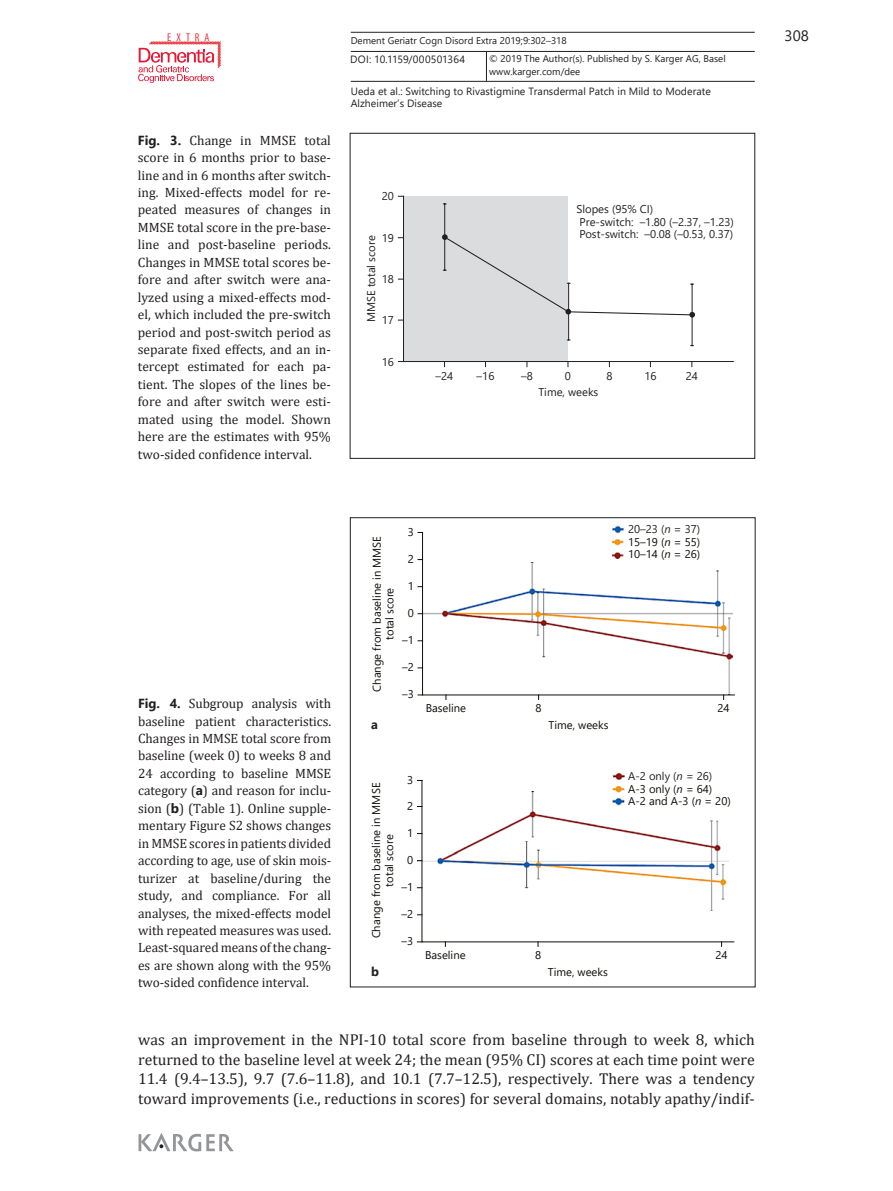
<style>
.page{position:relative;width:893px;height:1191px;background:#fff}
.page>*{position:absolute;margin:0;border:0;box-sizing:border-box;transform-origin:0 0}
.t1{font:15.75px/19.5px "Cambria";color:#231f20;text-align:justify}
.t2{font:15px "Segoe UI";color:#231f20}
.t3{font:13.5px/17.4px "Cambria";letter-spacing:-.005em;color:#231f20;text-align:justify}
.t4{font:700 12.75px "Segoe UI";color:#231f20}
.t5{font:condensed 11.4px "Myriad Pro";letter-spacing:.445em;color:#e93840}
.t6{font:11.25px/12.8px "Segoe UI";color:#0e0e09;text-align:center}
.t7{font:11.25px/12.8px "Segoe UI";color:#231f20}
.t8{font:10.5px/12px "Segoe UI";letter-spacing:.005em;color:#231f20}
.t9{font:9.75px "Segoe UI";color:#231f20}
.s1{font-family:"Segoe UI";font-weight:700;font-size:13.2px}
.s2{font-family:"Segoe UI";font-weight:700}
.s3{color:#231f20}
.s4{font-style:italic;color:#231f20}
.s5{font-style:italic}
</style>
<div class="page">
<svg style="left:138px;top:41px;width:83px;height:42px"></svg>
<hr style="left:351px;top:51px;width:404px;height:1px;background:#231f20">
<hr style="left:351px;top:81px;width:404px;height:1px;background:#231f20">
<hr style="left:351px;top:32px;width:404px;height:1px;background:#231f20">
<svg style="left:139px;top:1133px;width:95px;height:18px"></svg>
<hr style="left:486px;top:51px;width:1px;height:30px;background:#231f20">
<div style="left:403px;top:196px;width:165px;height:165px;background:#dbdcde"></div>
<hr style="left:403px;top:196px;width:1px;height:165px;background:#231f20">
<hr style="left:403px;top:361px;width:330px;height:1px;background:#231f20">
<hr style="left:444px;top:204px;width:1px;height:33px;background:#231f20">
<svg style="left:442px;top:234px;width:253px;height:112px"></svg>
<div style="left:350px;top:133px;width:405px;height:326px;border:1px solid #231f20"></div>
<img style="left:612px;top:526px;width:12px;height:6px">
<svg style="left:612px;top:773px;width:12px;height:7px"></svg>
<svg style="left:422px;top:532px;width:313px;height:163px"></svg>
<svg style="left:421px;top:780px;width:313px;height:162px"></svg>
<p class="t5" style="left:167px;top:31px;width:44px">EXTRA</p>
<p class="t9" style="left:351px;top:31px;width:217px">Dement Geriatr Cogn Disord Extra 2019;9:302–318</p>
<p class="t8" style="left:350px;top:52px;width:116px">DOI: 10.1159/000501364</p>
<p class="t9" style="left:489px;top:50px;width:238px">© 2019 The Author(s). Published by S. Karger AG, Basel</p>
<p class="t9" style="left:489px;top:62px;width:93px">www.karger.com/dee</p>
<p class="t3" style="left:138px;top:131px;width:195px"><span class="s1">Fig. 3.</span> Change in MMSE total score in 6 months prior to base&shy;line and in 6 months after switch&shy;ing. Mixed-effects model for re&shy;peated measures of changes in MMSE total score in the pre-base&shy;line and post-baseline periods.<br>Changes in MMSE total scores be&shy;fore and after switch were ana&shy;lyzed using a mixed-effects mod&shy;el, which included the pre-switch period and post-switch period as separate fixed effects, and an in&shy;tercept estimated for each pa&shy;tient. The slopes of the lines be&shy;fore and after switch were esti&shy;mated using the model. Shown here are the estimates with 95% two-sided confidence interval.</p>
<p class="t8" style="left:351px;top:84px;width:362px">Ueda et al.: Switching to Rivastigmine Transdermal Patch in Mild to Moderate<br>Alzheimer’s Disease</p>
<p class="t7" style="left:382px;top:189px;width:14px">20</p>
<p class="t7" style="left:382px;top:230px;width:14px">19</p>
<p class="t7" style="left:364px;top:322px;width:89px;rotate:-90deg">MMSE total score</p>
<p class="t7" style="left:382px;top:272px;width:14px">18</p>
<p class="t7" style="left:382px;top:313px;width:14px">17</p>
<p class="t7" style="left:382px;top:354px;width:14px">16</p>
<p class="t7" style="left:576px;top:201px;width:159px">Slopes (95% CI)<br>Pre-switch: –1.80 (–2.37, –1.23)<br>Post-switch: –0.08 (–0.53, 0.37)</p>
<p class="t7" style="left:436px;top:368px;width:19px">–24</p>
<p class="t7" style="left:477px;top:368px;width:19px">–16</p>
<p class="t7" style="left:521px;top:368px;width:13px">–8</p>
<p class="t7" style="left:565px;top:368px;width:8px">0</p>
<p class="t7" style="left:606px;top:368px;width:8px">8</p>
<p class="t7" style="left:644px;top:368px;width:14px">16</p>
<p class="t7" style="left:686px;top:368px;width:14px">24</p>
<p class="t7" style="left:538px;top:385px;width:61px">Time, weeks</p>
<p class="t3" style="left:138px;top:694px;width:194px"><span class="s1">Fig. 4.</span> Subgroup analysis with baseline patient characteristics.<br>Changes in MMSE total score from baseline (week 0) to weeks 8 and 24 according to baseline MMSE category (<span class="s2">a</span>) and reason for inclu&shy;sion (<span class="s2">b</span>) (Table 1). Online supple&shy;mentary Figure S2 shows changes in MMSE scores in patients divided according to age, use of skin mois&shy;turizer at baseline/during the study, and compliance. For all analyses, the mixed-effects model with repeated measures was used.<br>Least-squared means of the chang&shy;es are shown along with the 95% two-sided confidence interval.</p>
<p class="t6" style="left:369px;top:691px;width:157px;rotate:-90deg">Change from baseline in MMSE total score</p>
<p class="t6" style="left:628px;top:521px;width:74px;text-align:justify"><span class="s3">20–23 (</span><span class="s4">n</span> <span class="s3">= 37)<br></span>15–19 (<span class="s5">n</span> = 55)<br>10–14 (<span class="s5">n</span> = 26)</p>
<p class="t6" style="left:408px;top:525px;width:8px">3</p>
<p class="t6" style="left:408px;top:552px;width:8px">2</p>
<p class="t6" style="left:408px;top:579px;width:8px">1</p>
<p class="t6" style="left:408px;top:606px;width:8px">0</p>
<p class="t6" style="left:402px;top:633px;width:13px">–1</p>
<p class="t6" style="left:402px;top:660px;width:13px">–2</p>
<p class="t6" style="left:402px;top:687px;width:13px">–3</p>
<p class="t4" style="left:371px;top:712px;width:8px">a</p>
<p class="t6" style="left:426px;top:700px;width:42px">Baseline</p>
<p class="t6" style="left:536px;top:700px;width:8px">8</p>
<p class="t6" style="left:718px;top:700px;width:14px">24</p>
<p class="t6" style="left:548px;top:717px;width:61px">Time, weeks</p>
<p class="t6" style="left:369px;top:938px;width:157px;rotate:-90deg">Change from baseline in MMSE total score</p>
<p class="t6" style="left:628px;top:768px;width:104px;text-align:left"><span class="s3">A-2 only (</span><span class="s4">n</span> <span class="s3">= 26)<br></span>A-3 only (<span class="s5">n</span> = 64)<br>A-2 and A-3 (<span class="s5">n</span> = 20)</p>
<p class="t6" style="left:407px;top:773px;width:8px">3</p>
<p class="t6" style="left:407px;top:799px;width:8px">2</p>
<p class="t6" style="left:407px;top:826px;width:8px">1</p>
<p class="t6" style="left:407px;top:853px;width:8px">0</p>
<p class="t6" style="left:402px;top:880px;width:13px">–1</p>
<p class="t6" style="left:402px;top:907px;width:13px">–2</p>
<p class="t6" style="left:402px;top:934px;width:13px">–3</p>
<p class="t4" style="left:371px;top:959px;width:9px">b</p>
<p class="t6" style="left:425px;top:947px;width:42px">Baseline</p>
<p class="t6" style="left:535px;top:947px;width:8px">8</p>
<p class="t6" style="left:715px;top:947px;width:14px">24</p>
<p class="t6" style="left:548px;top:964px;width:61px">Time, weeks</p>
<p class="t1" style="left:138px;top:1030px;width:618px">was an improvement in the NPI-10 total score from baseline through to week 8, which returned to the baseline level at week 24; the mean (95% CI) scores at each time point were 11.4 (9.4–13.5), 9.7 (7.6–11.8), and 10.1 (7.7–12.5), respectively. There was a tendency toward improvements (i.e., reductions in scores) for several domains, notably apathy/indif-</p>
<p class="t2" style="left:785px;top:22px;width:26px">308</p>
</div>
